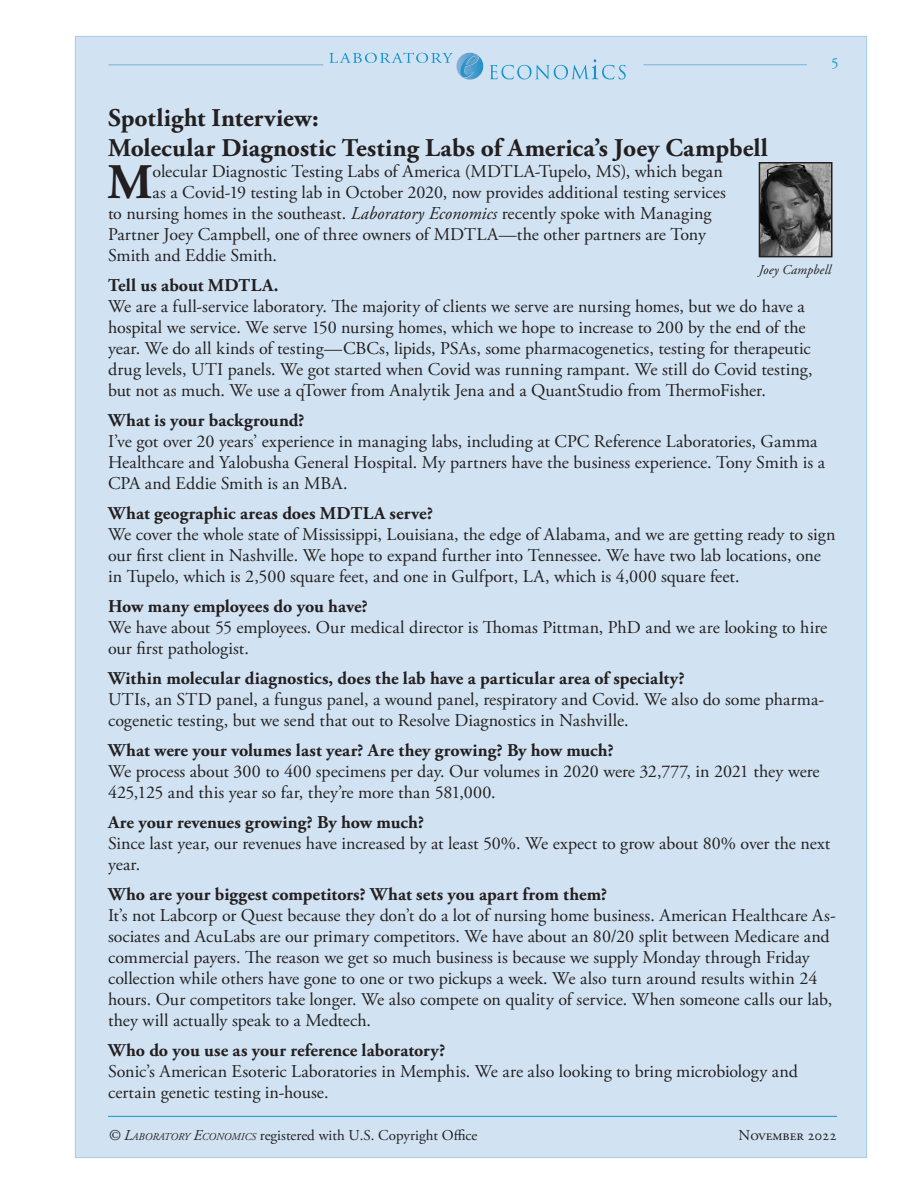
<style>
.page{position:relative;width:918px;height:1188px;background:#fff}
.page>*{position:absolute;margin:0;border:0;box-sizing:border-box;transform-origin:0 0}
.Table_Head{font:700 49.65px "Adobe Garamond Pro";color:#231f20}
.Table_Head-2{font:700 25.5px/30px "Adobe Garamond Pro";color:#231f20}
.Table_Head-3{font:18px/21px "Adobe Garamond Pro";color:#231f20}
.Table_Head-4{font:700 18px "Adobe Garamond Pro";letter-spacing:.005em;color:#231f20}
.t1{font:15px "Adobe Garamond Pro";color:#231f20}
.t2{font:15px "Adobe Garamond Pro";color:#1593cb}
.Table_Head-5{font:italic 13.5px "Adobe Garamond Pro";letter-spacing:.01em;color:#231f20}
.s1{font-style:italic}
.s2{font-style:italic;font-size:10.5px}
</style>
<div class="page">
<div style="left:75px;top:36px;width:792px;height:1122px;background:#d1e3f2;border:1px solid #a7cae7"></div>
<svg style="left:329px;top:52px;width:154px;height:28px"></svg>
<svg style="left:490px;top:59px;width:136px;height:20px"></svg>
<hr style="left:108px;top:64px;width:215px;height:1px;background:#76b1db">
<hr style="left:644px;top:64px;width:163px;height:1px;background:#76b1db">
<hr style="left:108px;top:1116px;width:729px;height:1px;background:#1593cb">
<img style="left:762px;top:165px;width:67px;height:89px">
<div style="left:759px;top:162px;width:73px;height:95px;border:2px solid #231f20"></div>
<p class="t2" style="left:831px;top:55px;width:9px">5</p>
<p class="Table_Head-2" style="left:108px;top:104px;width:662px">Spotlight Interview:<br>Molecular Diagnostic Testing Labs of America’s Joey Campbell</p>
<p class="Table_Head" style="left:107px;top:154px;width:47px">M</p>
<p class="Table_Head-3" style="left:153px;top:162px;width:572px">olecular Diagnostic Testing Labs of America (MDTLA-Tupelo, MS), which began</p>
<p class="Table_Head-3" style="left:153px;top:183px;width:575px">as a Covid-19 testing lab in October 2020, now provides additional testing services</p>
<p class="Table_Head-3" style="left:108px;top:204px;width:605px">to nursing homes in the southeast. <span class="s1">Laboratory Economics</span> recently spoke with Managing</p>
<p class="Table_Head-3" style="left:108px;top:225px;width:599px">Partner Joey Campbell, one of three owners of MDTLA—the other partners are Tony</p>
<p class="Table_Head-3" style="left:108px;top:246px;width:171px">Smith and Eddie Smith.</p>
<p class="Table_Head-4" style="left:108px;top:275px;width:172px">Tell us about MDTLA.</p>
<p class="Table_Head-3" style="left:108px;top:297px;width:706px">We are a full-service laboratory. The majority of clients we serve are nursing homes, but we do have a hospital we service. We serve 150 nursing homes, which we hope to increase to 200 by the end of the year. We do all kinds of testing—CBCs, lipids, PSAs, some pharmacogenetics, testing for therapeutic drug levels, UTI panels. We got started when Covid was running rampant. We still do Covid testing, but not as much. We use a qTower from Analytik Jena and a QuantStudio from ThermoFisher.</p>
<p class="Table_Head-4" style="left:108px;top:410px;width:198px">What is your background?</p>
<p class="Table_Head-3" style="left:108px;top:432px;width:719px">I’ve got over 20 years’ experience in managing labs, including at CPC Reference Laboratories, Gamma<br>Healthcare and Yalobusha General Hospital. My partners have the business experience. Tony Smith is a<br>CPA and Eddie Smith is an MBA.</p>
<p class="Table_Head-4" style="left:108px;top:503px;width:327px">What geographic areas does MDTLA serve?</p>
<p class="Table_Head-3" style="left:108px;top:525px;width:729px">We cover the whole state of Mississippi, Louisiana, the edge of Alabama, and we are getting ready to sign our first client in Nashville. We hope to expand further into Tennessee. We have two lab locations, one in Tupelo, which is 2,500 square feet, and one in Gulfport, LA, which is 4,000 square feet.</p>
<p class="Table_Head-4" style="left:108px;top:596px;width:261px">How many employees do you have?</p>
<p class="Table_Head-3" style="left:108px;top:618px;width:721px">We have about 55 employees. Our medical director is Thomas Pittman, PhD and we are looking to hire our first pathologist.</p>
<p class="Table_Head-4" style="left:108px;top:668px;width:578px">Within molecular diagnostics, does the lab have a particular area of specialty?</p>
<p class="Table_Head-3" style="left:108px;top:690px;width:718px">UTIs, an STD panel, a fungus panel, a wound panel, respiratory and Covid. We also do some pharma&shy;cogenetic testing, but we send that out to Resolve Diagnostics in Nashville.</p>
<p class="Table_Head-4" style="left:108px;top:740px;width:507px">What were your volumes last year? Are they growing? By how much?</p>
<p class="Table_Head-3" style="left:108px;top:762px;width:713px">We process about 300 to 400 specimens per day. Our volumes in 2020 were 32,777, in 2021 they were<br>425,125 and this year so far, they’re more than 581,000.</p>
<p class="Table_Head-4" style="left:108px;top:812px;width:317px">Are your revenues growing? By how much?</p>
<p class="Table_Head-3" style="left:108px;top:834px;width:724px">Since last year, our revenues have increased by at least 50%. We expect to grow about 80% over the next year.</p>
<p class="Table_Head-4" style="left:108px;top:884px;width:501px">Who are your biggest competitors? What sets you apart from them?</p>
<p class="Table_Head-3" style="left:108px;top:906px;width:729px">It’s not Labcorp or Quest because they don’t do a lot of nursing home business. American Healthcare As&shy;sociates and AcuLabs are our primary competitors. We have about an 80/20 split between Medicare and commercial payers. The reason we get so much business is because we supply Monday through Friday collection while others have gone to one or two pickups a week. We also turn around results within 24 hours. Our competitors take longer. We also compete on quality of service. When someone calls our lab, they will actually speak to a Medtech.</p>
<p class="Table_Head-4" style="left:108px;top:1040px;width:339px">Who do you use as your reference laboratory?</p>
<p class="Table_Head-3" style="left:108px;top:1062px;width:691px">Sonic’s American Esoteric Laboratories in Memphis. We are also looking to bring microbiology and certain genetic testing in-house.</p>
<p class="Table_Head-5" style="left:759px;top:262px;width:74px">Joey Campbell</p>
<p class="t1" style="left:108px;top:1127px;width:371px"><span class="s1">© L</span><span class="s2">ABORATORY</span> <span class="s1">E</span><span class="s2">CONOMICS</span> registered with U.S. Copyright Office</p>
<p class="t1" style="left:739px;top:1127px;width:100px">November 2022</p>
</div>
